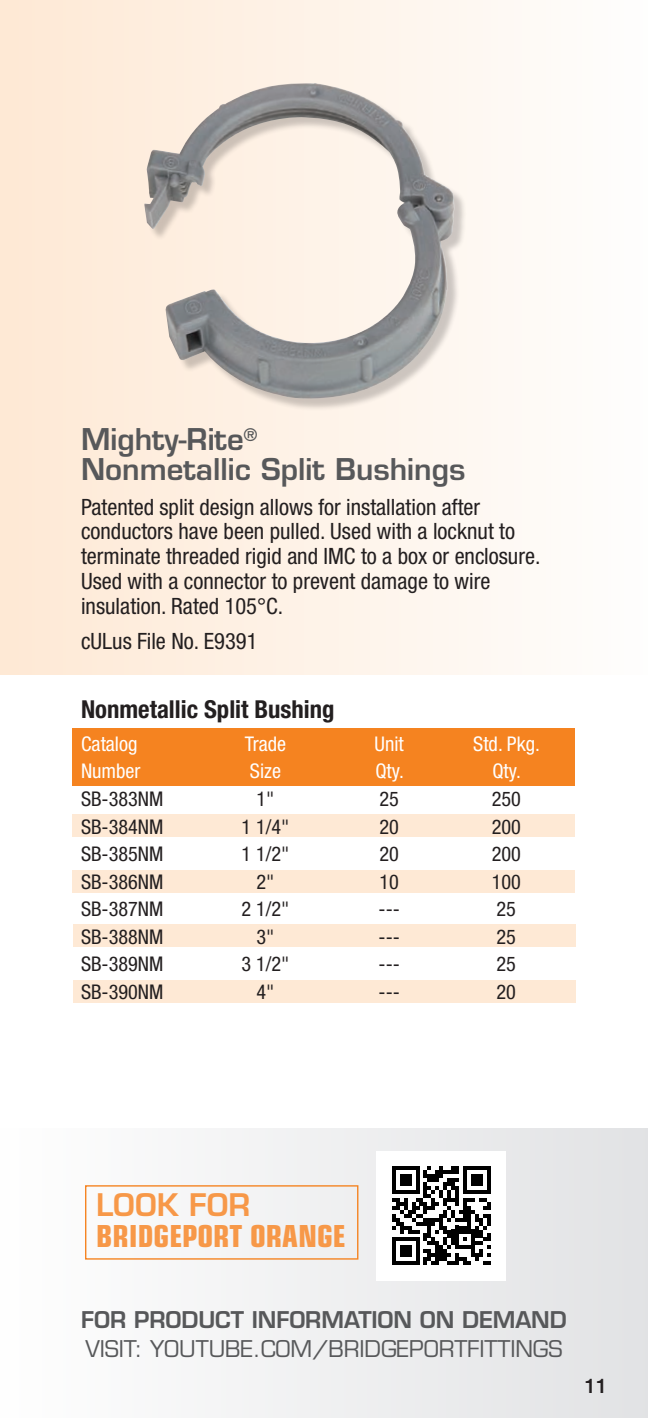
<style>
.page{position:relative;width:648px;height:1418px;background:#fff}
.page>*{position:absolute;margin:0;border:0;box-sizing:border-box;transform-origin:0 0}
.t1{font:700 condensed 30.38px/30.4px "Eurostile";color:#f79848}
.t2{font:600 29.25px/29.2px "Eurostile";color:#57585a}
.t3{font:700 condensed 24.75px "Helvetica Neue";color:#231f20}
.t4{font:condensed 22.5px/24.8px "Helvetica Neue";color:#231f20}
.t5{font:22.5px "Eurostile";letter-spacing:-.005em;color:#57585a}
.t6{font:600 22.5px "Eurostile";letter-spacing:-.005em;color:#57585a}
.t7{font:condensed 20.25px "Helvetica Neue";color:#231f20}
.t8{font:condensed 20.25px "Helvetica Neue";color:#fff}
.t9{font:500 20.25px "Helvetica Neue";color:#231f20}
.s1{font-weight:600;font-stretch:normal}
</style>
<div class="page">
<div style="left:0;top:1128px;width:648px;height:290px;background:linear-gradient(to right,#fefefe,#e2e3e4)"></div>
<div style="left:0;top:0;width:648px;height:675px;background:linear-gradient(to right,#fee9d4,#fefefd)"></div>
<div style="left:377px;top:1151px;width:129px;height:129px;background:#fff"></div>
<div style="left:85px;top:1185px;width:273px;height:74px;border:1px solid #f58320"></div>
<div style="left:73px;top:870px;width:502px;height:23px;background:#fee9d5"></div>
<div style="left:73px;top:814px;width:502px;height:22px;background:#fee9d5"></div>
<div style="left:73px;top:728px;width:502px;height:57px;background:#f58320"></div>
<div style="left:146px;top:85px;width:321px;height:326px;background:#231f20;opacity:.23"></div>
<img style="left:144px;top:82px;width:311px;height:321px">
<div style="left:73px;top:924px;width:502px;height:23px;background:#fee9d5"></div>
<div style="left:73px;top:980px;width:502px;height:22px;background:#fee9d5"></div>
<svg style="left:392px;top:1166px;width:99px;height:99px"></svg>
<p class="t2" style="left:81px;top:425px;width:386px">Mighty-Rite<sup>®<br></sup>Nonmetallic Split Bushings</p>
<p class="t4" style="left:81px;top:494px;width:461px">Patented split design allows for installation after conductors have been pulled. Used with a locknut to terminate threaded rigid and IMC to a box or enclosure.<br>Used with a connector to prevent damage to wire insulation. Rated 105°C.</p>
<p class="t4" style="left:81px;top:628px;width:178px">cULus File No. E9391</p>
<p class="t3" style="left:81px;top:694px;width:255px">Nonmetallic Split Bushing</p>
<p class="t8" style="left:81px;top:732px;width:58px">Catalog</p>
<p class="t8" style="left:245px;top:732px;width:43px">Trade</p>
<p class="t8" style="left:375px;top:732px;width:31px">Unit</p>
<p class="t8" style="left:473px;top:732px;width:68px">Std. Pkg.</p>
<p class="t8" style="left:81px;top:759px;width:61px">Number</p>
<p class="t8" style="left:250px;top:759px;width:33px">Size</p>
<p class="t8" style="left:375px;top:759px;width:30px">Qty.</p>
<p class="t8" style="left:492px;top:759px;width:30px">Qty.</p>
<p class="t7" style="left:81px;top:787px;width:84px">SB-383NM</p>
<p class="t7" style="left:257px;top:787px;width:19px">1"</p>
<p class="t7" style="left:380px;top:787px;width:21px">25</p>
<p class="t7" style="left:492px;top:787px;width:31px">250</p>
<p class="t7" style="left:81px;top:814px;width:84px">SB-384NM</p>
<p class="t7" style="left:242px;top:814px;width:49px">1 1/4"</p>
<p class="t7" style="left:380px;top:814px;width:21px">20</p>
<p class="t7" style="left:492px;top:814px;width:31px">200</p>
<p class="t7" style="left:81px;top:842px;width:84px">SB-385NM</p>
<p class="t7" style="left:242px;top:842px;width:49px">1 1/2"</p>
<p class="t7" style="left:380px;top:842px;width:21px">20</p>
<p class="t7" style="left:492px;top:842px;width:31px">200</p>
<p class="t7" style="left:81px;top:869px;width:84px">SB-386NM</p>
<p class="t7" style="left:257px;top:869px;width:19px">2"</p>
<p class="t7" style="left:380px;top:869px;width:21px">10</p>
<p class="t7" style="left:492px;top:869px;width:31px">100</p>
<p class="t7" style="left:81px;top:897px;width:84px">SB-387NM</p>
<p class="t7" style="left:242px;top:897px;width:49px">2 1/2"</p>
<p class="t7" style="left:379px;top:897px;width:23px">---</p>
<p class="t7" style="left:497px;top:897px;width:21px">25</p>
<p class="t7" style="left:81px;top:924px;width:84px">SB-388NM</p>
<p class="t7" style="left:257px;top:924px;width:19px">3"</p>
<p class="t7" style="left:379px;top:924px;width:23px">---</p>
<p class="t7" style="left:497px;top:924px;width:21px">25</p>
<p class="t7" style="left:81px;top:952px;width:84px">SB-389NM</p>
<p class="t7" style="left:242px;top:952px;width:49px">3 1/2"</p>
<p class="t7" style="left:379px;top:952px;width:23px">---</p>
<p class="t7" style="left:497px;top:952px;width:21px">25</p>
<p class="t7" style="left:81px;top:980px;width:84px">SB-390NM</p>
<p class="t7" style="left:257px;top:980px;width:19px">4"</p>
<p class="t7" style="left:379px;top:980px;width:23px">---</p>
<p class="t7" style="left:497px;top:980px;width:21px">20</p>
<p class="t1" style="left:96px;top:1190px;width:251px"><span class="s1">LOOK FOR<br></span>BRIDGEPORT ORANGE</p>
<p class="t6" style="left:81px;top:1305px;width:487px">FOR PRODUCT INFORMATION ON DEMAND</p>
<p class="t5" style="left:85px;top:1335px;width:479px">VISIT: YOUTUBE.COM/BRIDGEPORTFITTINGS</p>
<p class="t9" style="left:585px;top:1373px;width:24px">11</p>
</div>
